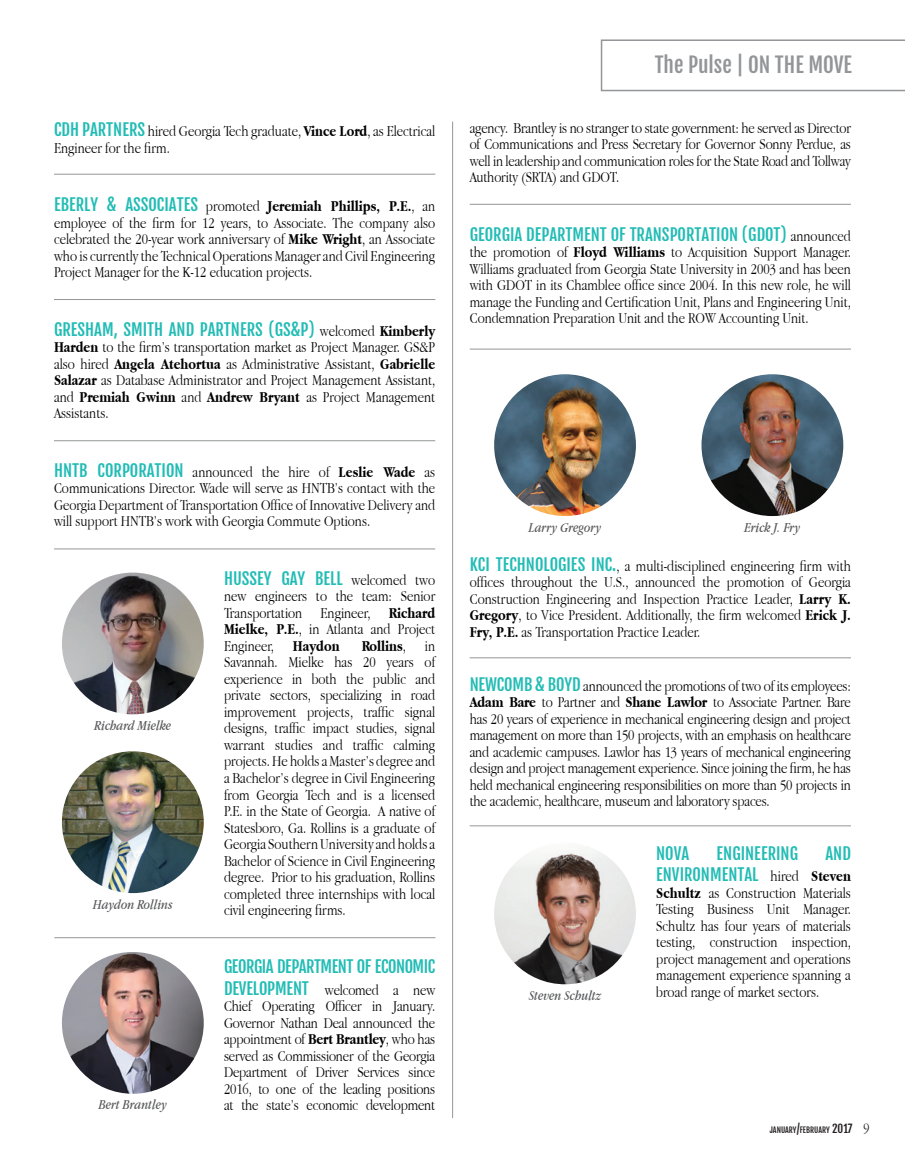
<style>
.page{position:relative;width:905px;height:1175px;background:#fff}
.page>*{position:absolute;margin:0;border:0;box-sizing:border-box;transform-origin:0 0}
.t1{font:21px "Fjalla One";color:#939598}
.t2{font:16.5px/21px "Fjalla One";color:#22bcb5;text-align:right}
.t3{font:16.5px "Fjalla One";letter-spacing:-.03em;color:#22bcb5}
.t4{font:300 15.75px/16.5px "Apple Garamond";color:#000;text-align:justify}
.t5{font:italic 14.25px "Apple Garamond";color:#57585a}
.t6{font:7.8px "Fjalla One";color:#231f20}
.s1{font-family:"Fjalla One";font-weight:400;font-size:16.5px;color:#22bcb5}
.s2{font-weight:700}
.s3{font-family:"Apple Garamond";font-weight:300;font-size:15.75px;color:#000}
.s4{font-family:"Apple Garamond";font-weight:700;font-size:15.75px;color:#000}
.s5{font-size:11.25px}
.s6{font-family:"Apple Garamond";font-weight:300;font-size:15px}
</style>
<div class="page">
<svg style="left:600px;top:39px;width:304px;height:52px"></svg>
<img style="left:62px;top:572px;width:142px;height:142px;border-radius:71px">
<img style="left:494px;top:842px;width:142px;height:142px;border-radius:71px">
<img style="left:494px;top:374px;width:142px;height:142px;border-radius:71px">
<img style="left:62px;top:751px;width:142px;height:142px;border-radius:71px">
<img style="left:701px;top:374px;width:142px;height:142px;border-radius:71px">
<hr style="left:54px;top:174px;width:381px;height:1px;background:#939598">
<hr style="left:54px;top:299px;width:381px;height:1px;background:#939598">
<hr style="left:54px;top:440px;width:381px;height:1px;background:#939598">
<hr style="left:54px;top:548px;width:381px;height:1px;background:#939598">
<hr style="left:469px;top:204px;width:381px;height:1px;background:#939598">
<hr style="left:469px;top:349px;width:381px;height:1px;background:#939598">
<hr style="left:452px;top:122px;width:1px;height:996px;background:#939598">
<hr style="left:54px;top:937px;width:381px;height:1px;background:#939598">
<hr style="left:469px;top:657px;width:381px;height:1px;background:#939598">
<img style="left:62px;top:952px;width:142px;height:141px;border-radius:71px">
<hr style="left:469px;top:825px;width:381px;height:1px;background:#939598">
<p class="t4" style="left:54px;top:123px;width:382px"><span class="s1">CDH PARTNERS</span> hired Georgia Tech graduate, <span class="s2">Vince Lord</span>, as Electrical<br>Engineer for the firm.</p>
<p class="t4" style="left:54px;top:198px;width:383px"><span class="s1">EBERLY &amp; ASSOCIATES</span> promoted <span class="s2">Jeremiah Phillips, P.E.</span>, an employee of the firm for 12 years, to Associate. The company also celebrated the 20-year work anniversary of <span class="s2">Mike Wright</span>, an Associate who is currently the Technical Operations Manager and Civil Engineering Project Manager for the K-12 education projects.</p>
<p class="t2" style="left:54px;top:319px;width:383px">GRESHAM, SMITH AND PARTNERS (GS&amp;P) <span class="s3">welcomed</span> <span class="s4">Kimberly</span></p>
<p class="t4" style="left:54px;top:339px;width:383px"><span class="s2">Harden</span> to the firm’s transportation market as Project Manager. GS&amp;P also hired <span class="s2">Angela Atehortua</span> as Administrative Assistant, <span class="s2">Gabrielle Salazar</span> as Database Administrator and Project Management Assistant, and <span class="s2">Premiah Gwinn</span> and <span class="s2">Andrew Bryant</span> as Project Management Assistants.</p>
<p class="t4" style="left:54px;top:463px;width:383px"><span class="s1">HNTB CORPORATION</span> announced the hire of <span class="s2">Leslie Wade</span> as Communications Director. Wade will serve as HNTB’s contact with the Georgia Department of Transportation Office of Innovative Delivery and will support HNTB’s work with Georgia Commute Options.</p>
<p class="t5" style="left:94px;top:717px;width:78px">Richard Mielke</p>
<p class="t5" style="left:93px;top:896px;width:81px">Haydon Rollins</p>
<p class="t5" style="left:99px;top:1096px;width:69px">Bert Brantley</p>
<p class="t2" style="left:224px;top:568px;width:213px">HUSSEY GAY BELL <span class="s3">welcomed two</span></p>
<p class="t4" style="left:224px;top:588px;width:213px">new engineers to the team: Senior Transportation Engineer, <span class="s2">Richard Mielke, P.E.</span>, in Atlanta and Project Engineer, <span class="s2">Haydon</span></p>
<p class="t4" style="left:224px;top:637px;width:213px;text-indent:138px"><span class="s2">Rollins</span>, in Savannah. Mielke has 20 years of experience in both the public and private sectors, specializing in road improvement projects, traffic signal designs, traffic impact studies, signal warrant studies and traffic calming projects. He holds a Master’s degree and a Bachelor’s degree in Civil Engineering from Georgia Tech and is a licensed P.E. in the State of Georgia. A native of Statesboro, Ga. Rollins is a graduate of Georgia Southern University and holds a Bachelor of Science in Civil Engineering degree. Prior to his graduation, Rollins completed three internships with local civil engineering firms.</p>
<p class="t3" style="left:224px;top:956px;width:213px">GEORGIA DEPARTMENT OF ECONOMIC</p>
<p class="t4" style="left:224px;top:981px;width:213px"><span class="s1">DEVELOPMENT</span> welcomed a new Chief Operating Officer in January.<br>Governor Nathan Deal announced the appointment of <span class="s2">Bert Brantley</span>, who has served as Commissioner of the Georgia Department of Driver Services since 2016, to one of the leading positions at the state’s economic development</p>
<h1 class="t1" style="left:654px;top:52px;width:199px">The Pulse | ON THE MOVE</h1>
<p class="t4" style="left:469px;top:119px;width:383px">agency. Brantley is no stranger to state government: he served as Director of Communications and Press Secretary for Governor Sonny Perdue, as well in leadership and communication roles for the State Road and Tollway Authority (SRTA) and GDOT.</p>
<p class="t2" style="left:469px;top:223px;width:383px">GEORGIA DEPARTMENT OF TRANSPORTATION (GDOT) <span class="s3">announced</span></p>
<p class="t4" style="left:469px;top:243px;width:383px">the promotion of <span class="s2">Floyd Williams</span> to Acquisition Support Manager.<br>Williams graduated from Georgia State University in 2003 and has been with GDOT in its Chamblee office since 2004. In this new role, he will manage the Funding and Certification Unit, Plans and Engineering Unit, Condemnation Preparation Unit and the ROW Accounting Unit.</p>
<p class="t5" style="left:529px;top:519px;width:74px">Larry Gregory</p>
<p class="t5" style="left:744px;top:519px;width:57px">Erick J. Fry</p>
<p class="t4" style="left:469px;top:557px;width:383px"><span class="s1">KCI TECHNOLOGIES INC.</span>, a multi-disciplined engineering firm with offices throughout the U.S., announced the promotion of Georgia Construction Engineering and Inspection Practice Leader, <span class="s2">Larry K.<br>Gregory</span>, to Vice President. Additionally, the firm welcomed <span class="s2">Erick J.<br>Fry, P.E.</span> as Transportation Practice Leader.</p>
<p class="t4" style="left:469px;top:677px;width:383px"><span class="s1">NEWCOMB &amp; BOYD</span> announced the promotions of two of its employees:<br><span class="s2">Adam Bare</span> to Partner and <span class="s2">Shane Lawlor</span> to Associate Partner. Bare has 20 years of experience in mechanical engineering design and project management on more than 150 projects, with an emphasis on healthcare and academic campuses. Lawlor has 13 years of mechanical engineering design and project management experience. Since joining the firm, he has held mechanical engineering responsibilities on more than 50 projects in the academic, healthcare, museum and laboratory spaces.</p>
<p class="t2" style="left:656px;top:843px;width:34px">NOVA</p>
<p class="t2" style="left:716px;top:843px;width:83px">ENGINEERING</p>
<p class="t2" style="left:656px;top:843px;width:196px">AND<br>ENVIRONMENTAL <span class="s3">hired</span> <span class="s4">Steven</span></p>
<p class="t4" style="left:656px;top:884px;width:196px"><span class="s2">Schultz</span> as Construction Materials Testing Business Unit Manager.<br>Schultz has four years of materials testing, construction inspection, project management and operations management experience spanning a broad range of market sectors.</p>
<p class="t5" style="left:529px;top:987px;width:73px">Steven Schultz</p>
<p class="t6" style="left:769px;top:1125px;width:101px">JANUARY<span class="s5">/</span>FEBRUARY <span class="s5">2</span><span class="s5">017</span> <span class="s6">9</span></p>
</div>
